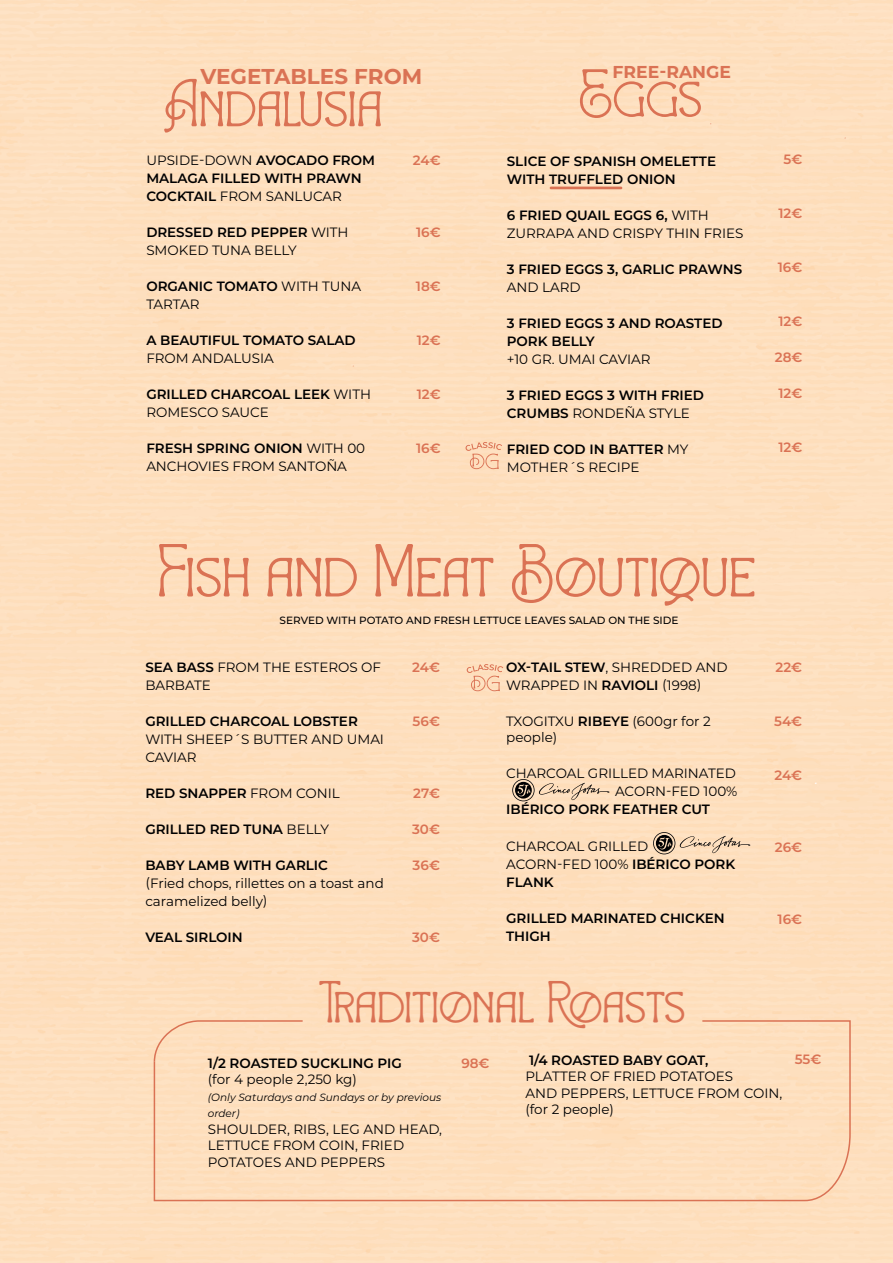
<style>
.page{position:relative;width:893px;height:1263px;background:#fff}
.page>*{position:absolute;margin:0;border:0;box-sizing:border-box;transform-origin:0 0}
.t1{font:59.85px "Lordranga";color:#da7254}
.t2{font:54px "Lordranga";color:#da7254}
.t3{font:47.4px "Lordranga";letter-spacing:-.005em;color:#da7254}
.t4{font:700 21.45px "Montserrat";color:#da7254}
.t5{font:700 17.25px "Montserrat";color:#da7254}
.t6{font:13.5px/18px "Montserrat";color:#000001}
.t7{font:600 13.5px/18px "Montserrat";color:#000001}
.t8{font:600 13.5px "Montserrat";color:#da7254}
.t9{font:500 10.5px "Montserrat";color:#000001}
.t10{font:italic 10.5px/16.5px "Montserrat";color:#000001}
.s1{font-weight:400}
.s2{font-weight:600}
</style>
<div class="page">
<hr style="left:550px;top:187px;width:72px;height:2px;background:#da7254">
<div style="left:153px;top:1019px;width:698px;height:183px;background:#fedfbe"></div>
<svg style="left:653px;top:832px;width:97px;height:22px;background:#d3b99e"></svg>
<svg style="left:512px;top:779px;width:97px;height:22px;background:#d3b99e"></svg>
<svg style="left:466px;top:664px;width:37px;height:27px"></svg>
<svg style="left:465px;top:442px;width:37px;height:27px"></svg>
<h3 class="t4" style="left:201px;top:61px;width:223px">VEGETABLES FROM</h3>
<h2 class="t2" style="left:163px;top:65px;width:220px">Andalusia</h2>
<p class="t7" style="left:146px;top:151px;width:230px"><span class="s1">UPSIDE-DOWN</span> AVOCADO FROM<br>MALAGA FILLED WITH PRAWN<br>COCKTAIL <span class="s1">FROM SANLUCAR</span></p>
<p class="t6" style="left:146px;top:223px;width:204px"><span class="s2">DRESSED RED PEPPER</span> WITH<br>SMOKED TUNA BELLY</p>
<p class="t6" style="left:146px;top:277px;width:216px"><span class="s2">ORGANIC TOMATO</span> WITH TUNA<br>TARTAR</p>
<p class="t7" style="left:146px;top:331px;width:211px">A BEAUTIFUL TOMATO SALAD</p>
<p class="t6" style="left:146px;top:349px;width:129px">FROM ANDALUSIA</p>
<p class="t7" style="left:146px;top:385px;width:226px">GRILLED CHARCOAL LEEK <span class="s1">WITH<br>ROMESCO SAUCE</span></p>
<p class="t6" style="left:146px;top:439px;width:220px"><span class="s2">FRESH SPRING ONION</span> WITH 00<br>ANCHOVIES FROM SANTOÑA</p>
<p class="t8" style="left:413px;top:151px;width:29px">24€</p>
<p class="t8" style="left:416px;top:223px;width:26px">16€</p>
<p class="t8" style="left:416px;top:277px;width:26px">18€</p>
<p class="t8" style="left:417px;top:331px;width:25px">12€</p>
<p class="t8" style="left:417px;top:385px;width:25px">12€</p>
<p class="t8" style="left:416px;top:439px;width:26px">16€</p>
<p class="t5" style="left:613px;top:59px;width:120px">FREE-RANGE</p>
<h2 class="t2" style="left:577px;top:56px;width:125px">Eggs</h2>
<p class="t7" style="left:507px;top:152px;width:211px">SLICE OF SPANISH OMELETTE<br>WITH TRUFFLED ONION</p>
<p class="t6" style="left:507px;top:206px;width:238px"><span class="s2">6 FRIED QUAIL EGGS 6,</span> WITH<br>ZURRAPA AND CRISPY THIN FRIES</p>
<p class="t7" style="left:507px;top:260px;width:237px">3 FRIED EGGS 3, GARLIC PRAWNS</p>
<p class="t6" style="left:507px;top:278px;width:75px">AND LARD</p>
<p class="t7" style="left:507px;top:314px;width:217px">3 FRIED EGGS 3 AND ROASTED<br>PORK BELLY</p>
<p class="t6" style="left:507px;top:350px;width:145px">+10 GR. UMAI CAVIAR</p>
<p class="t7" style="left:507px;top:386px;width:199px">3 FRIED EGGS 3 WITH FRIED<br>CRUMBS <span class="s1">RONDEÑA STYLE</span></p>
<p class="t7" style="left:507px;top:440px;width:183px">FRIED COD IN BATTER <span class="s1">MY<br>MOTHER´S RECIPE</span></p>
<p class="t8" style="left:784px;top:150px;width:20px">5€</p>
<p class="t8" style="left:778px;top:204px;width:25px">12€</p>
<p class="t8" style="left:778px;top:258px;width:26px">16€</p>
<p class="t8" style="left:778px;top:312px;width:25px">12€</p>
<p class="t8" style="left:775px;top:348px;width:29px">28€</p>
<p class="t8" style="left:778px;top:384px;width:25px">12€</p>
<p class="t8" style="left:778px;top:438px;width:25px">12€</p>
<h1 class="t1" style="left:156px;top:529px;width:600px">Fish and Meat Boutique</h1>
<p class="t9" style="left:280px;top:613px;width:400px">SERVED WITH POTATO AND FRESH LETTUCE LEAVES SALAD ON THE SIDE</p>
<p class="t6" style="left:145px;top:658px;width:237px"><span class="s2">SEA BASS</span> FROM THE ESTEROS OF<br>BARBATE</p>
<p class="t7" style="left:145px;top:712px;width:214px">GRILLED CHARCOAL LOBSTER</p>
<p class="t6" style="left:145px;top:730px;width:240px">WITH SHEEP´S BUTTER AND UMAI<br>CAVIAR</p>
<p class="t7" style="left:145px;top:783px;width:196px">RED SNAPPER <span class="s1">FROM CONIL</span></p>
<p class="t7" style="left:145px;top:820px;width:185px">GRILLED RED TUNA <span class="s1">BELLY</span></p>
<p class="t7" style="left:145px;top:856px;width:184px">BABY LAMB WITH GARLIC</p>
<p class="t6" style="left:145px;top:874px;width:240px">(Fried chops, rillettes on a toast and caramelized belly)</p>
<p class="t7" style="left:145px;top:928px;width:99px">VEAL SIRLOIN</p>
<p class="t8" style="left:412px;top:658px;width:29px">24€</p>
<p class="t8" style="left:413px;top:712px;width:29px">56€</p>
<p class="t8" style="left:413px;top:784px;width:28px">27€</p>
<p class="t8" style="left:412px;top:820px;width:29px">30€</p>
<p class="t8" style="left:413px;top:856px;width:29px">36€</p>
<p class="t8" style="left:412px;top:928px;width:29px">30€</p>
<p class="t6" style="left:506px;top:658px;width:223px"><span class="s2">OX-TAIL STEW</span>, SHREDDED AND<br>WRAPPED IN <span class="s2">RAVIOLI</span> (1998)</p>
<p class="t6" style="left:506px;top:712px;width:206px;line-height:16.5px">TXOGITXU <span class="s2">RIBEYE</span> (600gr for 2 people)</p>
<p class="t6" style="left:506px;top:764px;width:233px;text-align:right">CHARCOAL GRILLED MARINATED<br>ACORN-FED 100%</p>
<p class="t7" style="left:506px;top:800px;width:205px">IBÉRICO PORK FEATHER CUT</p>
<p class="t6" style="left:506px;top:836px;width:230px">CHARCOAL GRILLED<br>ACORN-FED 100% <span class="s2">IBÉRICO PORK<br>FLANK</span></p>
<p class="t7" style="left:506px;top:908px;width:220px">GRILLED MARINATED CHICKEN<br>THIGH</p>
<p class="t8" style="left:776px;top:658px;width:28px">22€</p>
<p class="t8" style="left:774px;top:712px;width:30px">54€</p>
<p class="t8" style="left:774px;top:766px;width:29px">24€</p>
<p class="t8" style="left:775px;top:838px;width:29px">26€</p>
<p class="t8" style="left:777px;top:910px;width:26px">16€</p>
<h3 class="t3" style="left:317px;top:969px;width:369px">Traditional Roasts</h3>
<p class="t7" style="left:208px;top:1053px;width:196px">1/2 ROASTED SUCKLING PIG</p>
<p class="t6" style="left:208px;top:1070px;width:151px">(for 4 people 2,250 kg)</p>
<p class="t10" style="left:208px;top:1088px;width:235px">(Only Saturdays and Sundays or by previous order)</p>
<p class="t6" style="left:208px;top:1120px;width:236px;line-height:16.5px">SHOULDER, RIBS, LEG AND HEAD,<br>LETTUCE FROM COIN, FRIED<br>POTATOES AND PEPPERS</p>
<p class="t7" style="left:529px;top:1050px;width:181px">1/4 ROASTED BABY GOAT,</p>
<p class="t6" style="left:525px;top:1067px;width:259px;line-height:16.5px">PLATTER OF FRIED POTATOES<br>AND PEPPERS, LETTUCE FROM COIN, (for 2 people)</p>
<p class="t8" style="left:461px;top:1053px;width:30px">98€</p>
<p class="t8" style="left:795px;top:1050px;width:28px">55€</p>
</div>
